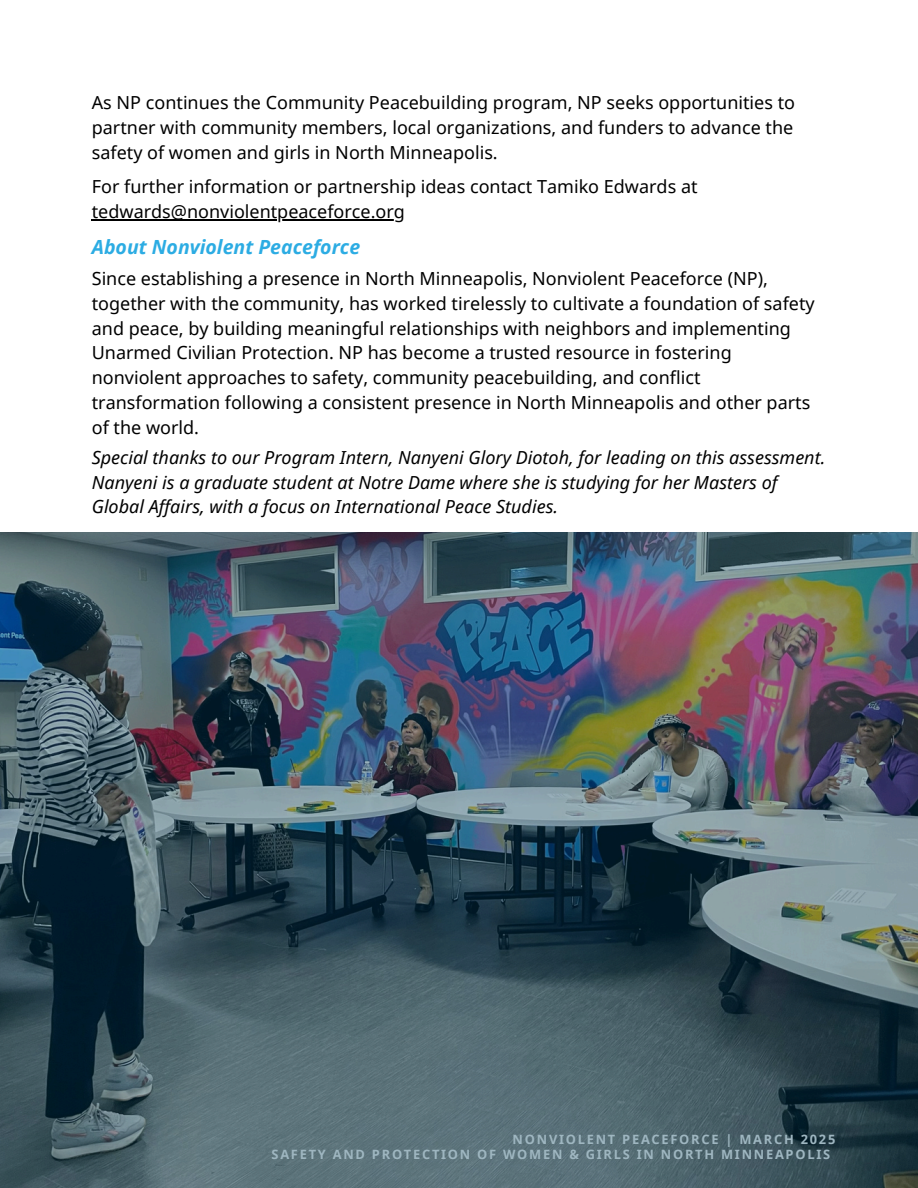
<style>
.page{position:relative;width:918px;height:1188px;background:#fff}
.page>*{position:absolute;margin:0;border:0;box-sizing:border-box;transform-origin:0 0}
.t1{font:italic 700 19.5px "Noto Sans";color:#2cace3}
.t2{font:18px/24.8px "Noto Sans";color:#000}
.t3{font:italic 18px/24.8px "Noto Sans";color:#000}
.t4{font:700 12.9px/15px "Noto Sans";letter-spacing:.135em;color:#fff}
</style>
<div class="page">
<hr style="left:92px;top:219px;width:313px;height:1px;background:#000">
<img style="left:0;top:533px;width:918px;height:655px">
<p class="t2" style="left:92px;top:90px;width:705px;text-align:justify">As NP continues the Community Peacebuilding program, NP seeks opportunities to partner with community members, local organizations, and funders to advance the safety of women and girls in North Minneapolis.</p>
<p class="t2" style="left:92px;top:174px;width:607px">For further information or partnership ideas contact Tamiko Edwards at tedwards@nonviolentpeaceforce.org</p>
<p class="t1" style="left:92px;top:233px;width:270px">About Nonviolent Peaceforce</p>
<p class="t2" style="left:92px;top:266px;width:724px">Since establishing a presence in North Minneapolis, Nonviolent Peaceforce (NP), together with the community, has worked tirelessly to cultivate a foundation of safety and peace, by building meaningful relationships with neighbors and implementing Unarmed Civilian Protection. NP has become a trusted resource in fostering nonviolent approaches to safety, community peacebuilding, and conflict transformation following a consistent presence in North Minneapolis and other parts of the world.</p>
<p class="t3" style="left:92px;top:444px;width:735px">Special thanks to our Program Intern, Nanyeni Glory Diotoh, for leading on this assessment.<br>Nanyeni is a graduate student at Notre Dame where she is studying for her Masters of<br>Global Affairs, with a focus on International Peace Studies.</p>
<p class="t4" style="left:272px;top:1132px;width:565px;text-indent:241px">NONVIOLENT PEACEFORCE | MARCH 2025<br>SAFETY AND PROTECTION OF WOMEN &amp; GIRLS IN NORTH MINNEAPOLIS</p>
</div>
